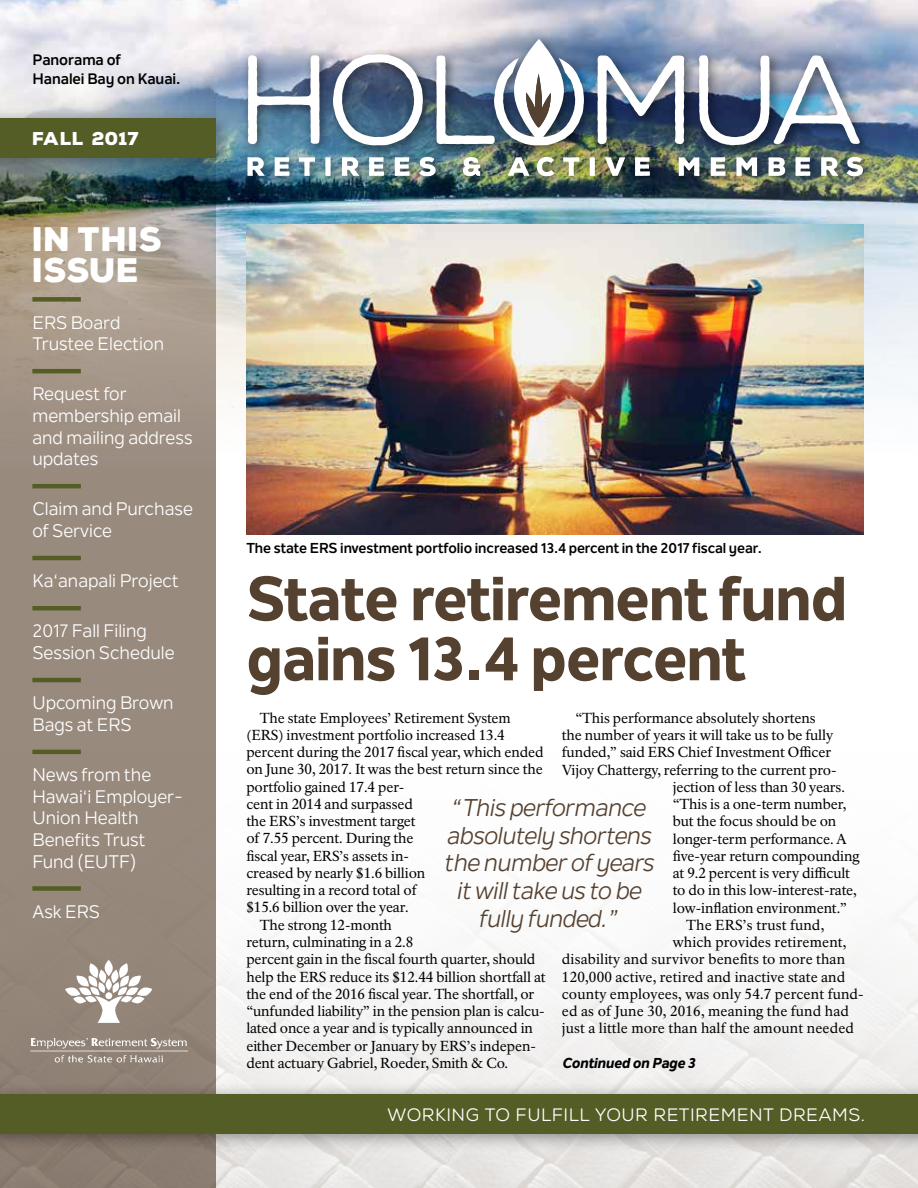
<style>
.page{position:relative;width:918px;height:1188px;background:#fff}
.page>*{position:absolute;margin:0;border:0;box-sizing:border-box;transform-origin:0 0}
.t1{font:800 61.5px/60px "Nolan Next";letter-spacing:-.015em;color:#554130}
.t2{font:900 33px/30.6px "Nexa Rust Sans";color:#fff}
.t3{font:italic 24px/27.8px "Nolan Next";letter-spacing:-.015em;color:#554130;text-align:center}
.t4{font:18px/21.6px "Nolan Next";color:#fff}
.t5{font:18px "Nexa Rust Sans";letter-spacing:.025em;color:#fff}
.t6{font:900 18px "Nexa Rust Sans";letter-spacing:.01em;color:#fff}
.t7{font:700 15px/18.8px "Nolan Next";letter-spacing:-.005em;color:#000}
.t8{font:14.25px "NPS Rawlinson OT";letter-spacing:-.005em;color:#000}
.t9{font:14.25px "NPS Rawlinson OT";letter-spacing:.015em;color:#000}
.t10{font:700 14.25px "Nolan Next";letter-spacing:-.005em;color:#000}
.t11{font:italic 800 14.25px "Nolan Next";letter-spacing:-.005em;color:#000}
</style>
<div class="page">
<img style="left:216px;top:0;width:702px;height:417px">
<div style="left:240px;top:34px;width:636px;height:155px;background:#000;opacity:.5"></div>
<svg style="left:248px;top:55px;width:72px;height:89px"></svg>
<svg style="left:333px;top:54px;width:90px;height:91px"></svg>
<img style="left:597px;top:55px;width:87px;height:89px">
<img style="left:699px;top:55px;width:161px;height:90px">
<svg style="left:247px;top:157px;width:18px;height:19px"></svg>
<svg style="left:275px;top:157px;width:15px;height:19px"></svg>
<svg style="left:299px;top:157px;width:16px;height:19px"></svg>
<svg style="left:325px;top:157px;width:6px;height:19px"></svg>
<svg style="left:342px;top:157px;width:17px;height:19px"></svg>
<svg style="left:369px;top:157px;width:15px;height:19px"></svg>
<svg style="left:395px;top:157px;width:15px;height:19px"></svg>
<svg style="left:419px;top:157px;width:17px;height:19px"></svg>
<svg style="left:463px;top:157px;width:17px;height:19px"></svg>
<svg style="left:508px;top:157px;width:21px;height:19px"></svg>
<svg style="left:537px;top:157px;width:17px;height:19px"></svg>
<svg style="left:563px;top:157px;width:16px;height:19px"></svg>
<svg style="left:590px;top:157px;width:5px;height:19px"></svg>
<svg style="left:605px;top:157px;width:20px;height:19px"></svg>
<svg style="left:635px;top:157px;width:15px;height:19px"></svg>
<svg style="left:679px;top:157px;width:20px;height:19px"></svg>
<svg style="left:711px;top:157px;width:15px;height:19px"></svg>
<svg style="left:736px;top:157px;width:21px;height:19px"></svg>
<svg style="left:768px;top:157px;width:17px;height:19px"></svg>
<svg style="left:795px;top:157px;width:15px;height:19px"></svg>
<svg style="left:821px;top:157px;width:17px;height:19px"></svg>
<svg style="left:847px;top:157px;width:16px;height:19px"></svg>
<img style="left:436px;top:39px;width:148px;height:106px">
<svg style="left:0;top:0;width:216px;height:1188px;background:#a0948a"></svg>
<img style="left:22px;top:949px;width:174px;height:124px">
<div style="left:0;top:1082px;width:918px;height:71px;background:#000;opacity:.4"></div>
<div style="left:0;top:1094px;width:918px;height:40px;background:#545d25"></div>
<div style="left:0;top:106px;width:235px;height:70px;background:#000;opacity:.4"></div>
<div style="left:0;top:118px;width:216px;height:40px;background:#545d25"></div>
<img style="left:246px;top:225px;width:618px;height:309px">
<div style="left:32px;top:297px;width:49px;height:5px;background:#545d25"></div>
<hr style="left:32px;top:369px;width:49px;height:4px;background:#545d25">
<hr style="left:32px;top:484px;width:49px;height:4px;background:#545d25">
<hr style="left:32px;top:556px;width:49px;height:4px;background:#545d25">
<hr style="left:32px;top:606px;width:49px;height:4px;background:#545d25">
<hr style="left:32px;top:678px;width:49px;height:4px;background:#545d25">
<hr style="left:32px;top:750px;width:49px;height:4px;background:#545d25">
<div style="left:32px;top:886px;width:49px;height:5px;background:#545d25"></div>
<p class="t7" style="left:32px;top:50px;width:150px">Panorama of<br>Hanalei Bay on Kauai.</p>
<p class="t6" style="left:32px;top:126px;width:108px">FALL 2017</p>
<h2 class="t2" style="left:33px;top:224px;width:132px">IN THIS<br>ISSUE</h2>
<p class="t4" style="left:32px;top:311px;width:133px">ERS Board<br>Trustee Election</p>
<p class="t4" style="left:32px;top:383px;width:162px">Request for membership email and mailing address updates</p>
<p class="t4" style="left:32px;top:498px;width:162px">Claim and Purchase of Service</p>
<p class="t4" style="left:32px;top:570px;width:148px">Ka‘anapali Project</p>
<p class="t4" style="left:32px;top:620px;width:144px">2017 Fall Filing<br>Session Schedule</p>
<p class="t4" style="left:32px;top:692px;width:143px">Upcoming Brown<br>Bags at ERS</p>
<p class="t4" style="left:32px;top:764px;width:152px">News from the<br>Hawai‘i Employer-<br>Union Health<br>Benefits Trust<br>Fund (EUTF)</p>
<p class="t4" style="left:32px;top:901px;width:69px">Ask ERS</p>
<p class="t10" style="left:246px;top:539px;width:517px">The state ERS investment portfolio increased 13.4 percent in the 2017 fiscal year.</p>
<h1 class="t1" style="left:246px;top:568px;width:602px">State retirement fund gains 13.4 percent</h1>
<p class="t8" style="left:260px;top:709px;width:252px">The state Employees’ Retirement System</p>
<p class="t8" style="left:246px;top:726px;width:260px">(ERS) investment portfolio increased 13.4</p>
<p class="t8" style="left:246px;top:744px;width:299px">percent during the 2017 fiscal year, which ended</p>
<p class="t8" style="left:246px;top:761px;width:298px">on June 30, 2017. It was the best return since the</p>
<p class="t8" style="left:246px;top:778px;width:159px">portfolio gained 17.4 per-</p>
<p class="t8" style="left:246px;top:795px;width:168px">cent in 2014 and surpassed</p>
<p class="t8" style="left:246px;top:813px;width:171px">the ERS’s investment target</p>
<p class="t8" style="left:246px;top:830px;width:169px">of 7.55 percent. During the</p>
<p class="t8" style="left:246px;top:847px;width:164px">fiscal year, ERS’s assets in-</p>
<p class="t8" style="left:246px;top:864px;width:180px">creased by nearly $1.6 billion</p>
<p class="t8" style="left:246px;top:882px;width:172px">resulting in a record total of</p>
<p class="t8" style="left:246px;top:899px;width:164px">$15.6 billion over the year.</p>
<p class="t8" style="left:260px;top:916px;width:134px">The strong 12-month</p>
<p class="t8" style="left:246px;top:933px;width:168px">return, culminating in a 2.8</p>
<p class="t8" style="left:246px;top:951px;width:291px">percent gain in the fiscal fourth quarter, should</p>
<p class="t8" style="left:246px;top:968px;width:301px">help the ERS reduce its $12.44 billion shortfall at</p>
<p class="t8" style="left:246px;top:985px;width:290px">the end of the 2016 fiscal year. The shortfall, or</p>
<p class="t8" style="left:246px;top:1002px;width:300px">“unfunded liability” in the pension plan is calcu-</p>
<p class="t8" style="left:246px;top:1020px;width:288px">lated once a year and is typically announced in</p>
<p class="t8" style="left:246px;top:1037px;width:291px">either December or January by ERS’s indepen-</p>
<p class="t8" style="left:246px;top:1054px;width:263px">dent actuary Gabriel, Roeder, Smith &amp; Co.</p>
<p class="t8" style="left:575px;top:709px;width:242px">“This performance absolutely shortens</p>
<p class="t8" style="left:562px;top:726px;width:273px">the number of years it will take us to be fully</p>
<p class="t8" style="left:562px;top:744px;width:271px">funded,” said ERS Chief Investment Officer</p>
<p class="t8" style="left:562px;top:761px;width:276px">Vijoy Chattergy, referring to the current pro-</p>
<p class="t8" style="left:673px;top:778px;width:174px">jection of less than 30 years.</p>
<p class="t8" style="left:673px;top:795px;width:175px">“This is a one-term number,</p>
<p class="t8" style="left:673px;top:813px;width:165px">but the focus should be on</p>
<p class="t8" style="left:673px;top:830px;width:175px">longer-term performance. A</p>
<p class="t8" style="left:673px;top:847px;width:188px">five-year return compounding</p>
<p class="t8" style="left:673px;top:865px;width:179px">at 9.2 percent is very difficult</p>
<p class="t8" style="left:673px;top:882px;width:185px">to do in this low-interest-rate,</p>
<p class="t8" style="left:673px;top:899px;width:176px">low-inflation environment.”</p>
<p class="t9" style="left:686px;top:916px;width:139px">The ERS’s trust fund,</p>
<p class="t8" style="left:673px;top:934px;width:175px">which provides retirement,</p>
<p class="t8" style="left:562px;top:951px;width:285px">disability and survivor benefits to more than</p>
<p class="t8" style="left:562px;top:968px;width:285px">120,000 active, retired and inactive state and</p>
<p class="t9" style="left:562px;top:985px;width:303px">county employees, was only 54.7 percent fund-</p>
<p class="t9" style="left:562px;top:1003px;width:289px">ed as of June 30, 2016, meaning the fund had</p>
<p class="t8" style="left:562px;top:1020px;width:294px">just a little more than half the amount needed</p>
<h3 class="t3" style="left:444px;top:794px;width:211px">“This performance absolutely shortens the number of years it will take us to be fully funded.”</h3>
<p class="t11" style="left:562px;top:1054px;width:134px">Continued on Page 3</p>
<p class="t5" style="left:387px;top:1104px;width:479px">WORKING TO FULFILL YOUR RETIREMENT DREAMS.</p>
</div>
